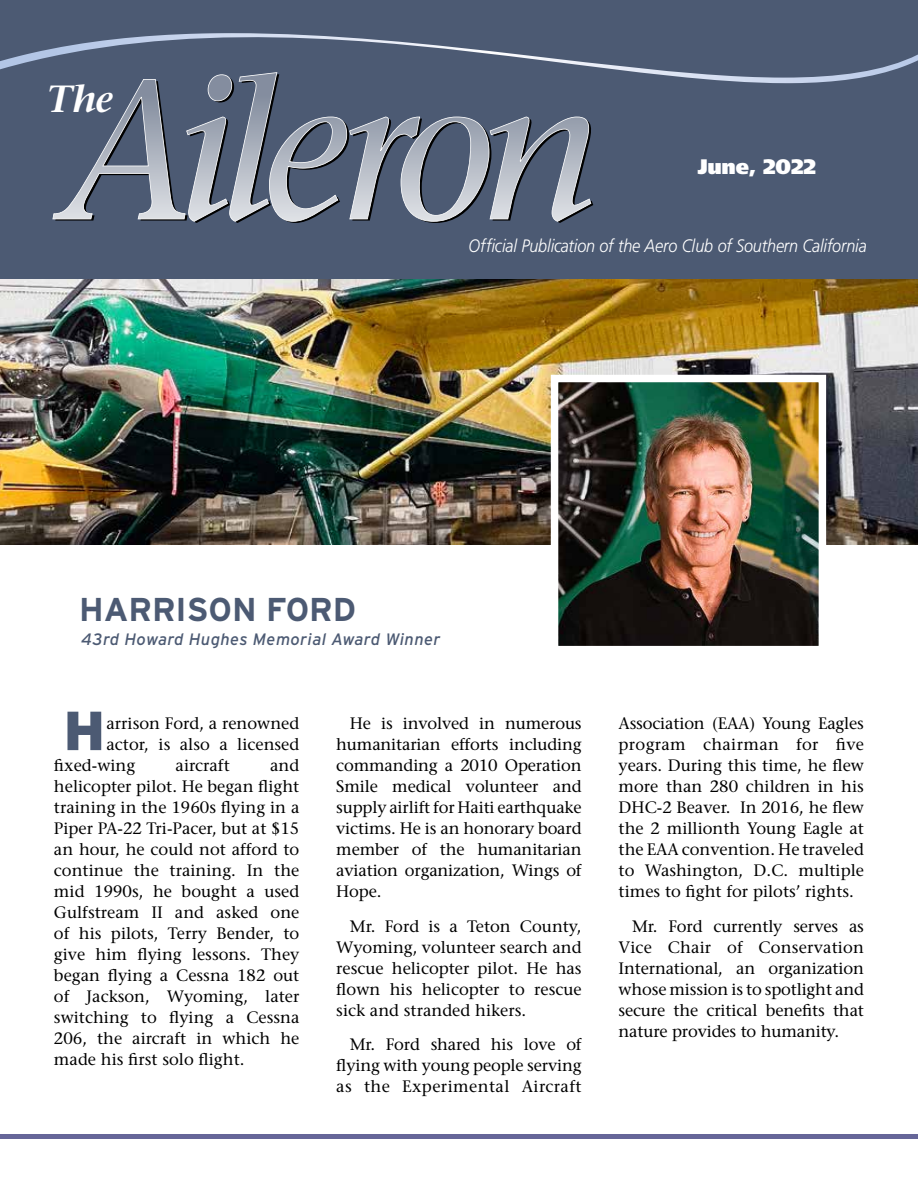
<style>
.page{position:relative;width:918px;height:1188px;background:#fff}
.page>*{position:absolute;margin:0;border:0;box-sizing:border-box;transform-origin:0 0}
.t1{font:900 54.9px "Interstate";color:#4c5a73}
.t2{font:italic 600 37.8px "Stone Serif";color:#fff}
.t3{font:700 33px "Interstate";color:#4c5a73}
.t4{font:900 21px "Frutiger";letter-spacing:-.01em;color:#fff}
.t5{font:italic 300 18px "Frutiger";letter-spacing:-.01em;color:#fff;scale:.9 1}
.t6{font:16.5px/21px "Stone Serif";color:#000;text-align:justify}
.t7{font:italic 16.5px "Interstate";letter-spacing:.025em;color:#4c5a73}
</style>
<div class="page">
<img style="left:0;top:279px;width:918px;height:265px">
<div style="left:0;top:0;width:918px;height:279px;background:#4c5a73"></div>
<svg style="left:52px;top:83px;width:542px;height:140px"></svg>
<svg style="left:0;top:33px;width:792px;height:50px"></svg>
<hr style="left:0;top:1135px;width:918px;height:4px;background:#669">
<img style="left:560px;top:384px;width:257px;height:260px">
<div style="left:551px;top:375px;width:275px;height:278px;border:8px solid #fff"></div>
<h2 class="t2" style="left:47px;top:76px;width:68px">The</h2>
<p class="t4" style="left:698px;top:154px;width:120px">June, 2022</p>
<p class="t5" style="left:469px;top:236px;width:444px">Official Publication of the Aero Club of Southern California</p>
<h3 class="t3" style="left:79px;top:591px;width:279px">HARRISON FORD</h3>
<p class="t7" style="left:81px;top:630px;width:361px">43rd Howard Hughes Memorial Award Winner</p>
<h1 class="t1" style="left:64px;top:699px;width:43px">H</h1>
<p class="t6" style="left:107px;top:713px;width:194px">arrison Ford, a renowned</p>
<p class="t6" style="left:107px;top:734px;width:194px">actor, is also a licensed</p>
<p class="t6" style="left:54px;top:755px;width:83px">fixed-wing</p>
<p class="t6" style="left:176px;top:755px;width:56px">aircraft</p>
<p class="t6" style="left:54px;top:755px;width:247px;text-indent:216px">and helicopter pilot. He began flight training in the 1960s flying in a Piper PA-22 Tri-Pacer, but at $15 an hour, he could not afford to continue the training. In the mid 1990s, he bought a used Gulfstream II and asked one of his pilots, Terry Bender, to give him flying lessons. They began flying a Cessna 182 out of Jackson, Wyoming, later switching to flying a Cessna 206, the aircraft in which he made his first solo flight.</p>
<p class="t6" style="left:336px;top:713px;width:247px;text-indent:13px">He is involved in numerous humanitarian efforts including commanding a 2010 Operation Smile medical volunteer and supply airlift for Haiti earthquake victims. He is an honorary board member of the humanitarian aviation organization, Wings of Hope.</p>
<p class="t6" style="left:336px;top:915px;width:247px;text-indent:13px">Mr. Ford is a Teton County, Wyoming, volunteer search and rescue helicopter pilot. He has flown his helicopter to rescue sick and stranded hikers.</p>
<p class="t6" style="left:336px;top:1034px;width:247px;text-indent:13px">Mr. Ford shared his love of flying with young people serving as the Experimental Aircraft</p>
<p class="t6" style="left:619px;top:713px;width:247px">Association (EAA) Young Eagles program chairman for five years. During this time, he flew more than 280 children in his DHC-2 Beaver. In 2016, he flew the 2 millionth Young Eagle at the EAA convention. He traveled to Washington, D.C. multiple times to fight for pilots’ rights.</p>
<p class="t6" style="left:619px;top:915px;width:247px;text-indent:13px">Mr. Ford currently serves as Vice Chair of Conservation International, an organization whose mission is to spotlight and secure the critical benefits that nature provides to humanity.</p>
</div>
